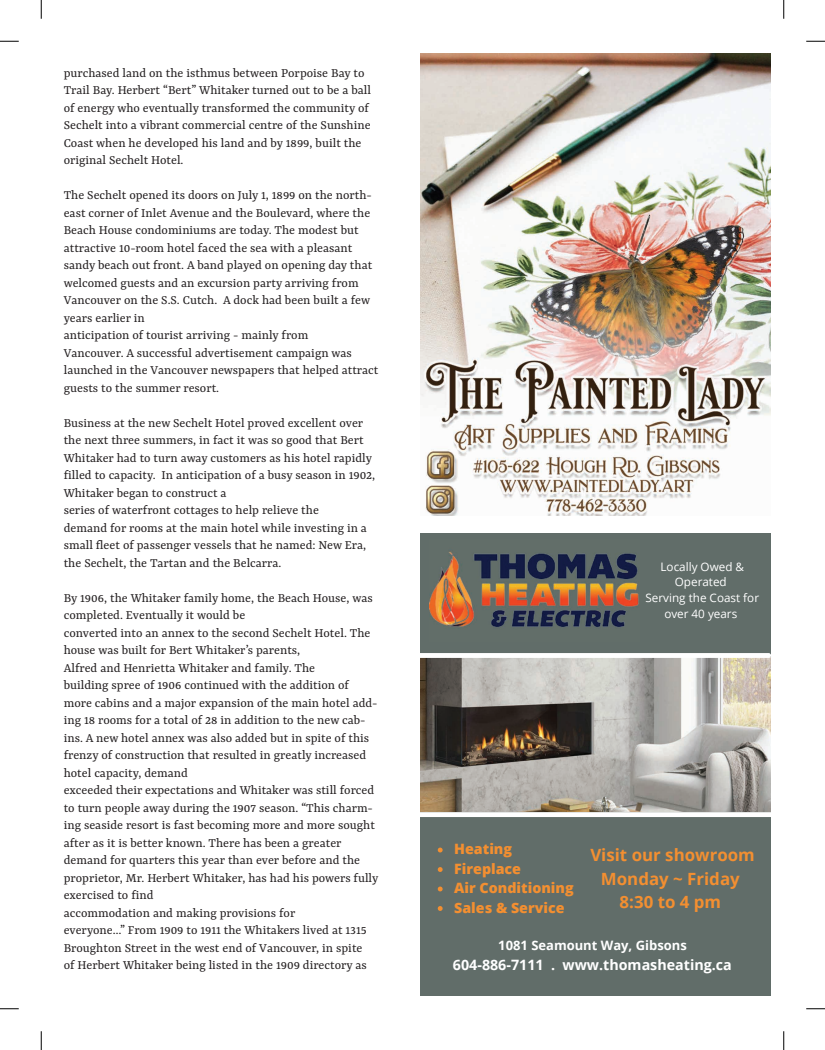
<style>
.page{position:relative;width:825px;height:1050px;background:#fff}
.page>*{position:absolute;margin:0;border:0;box-sizing:border-box;transform-origin:0 0}
.t1{font:700 16.88px/23.4px "Open Sans";color:#f38f31;text-align:center}
.t2{font:800 14.25px/19.5px "Open Sans";color:#f38f31}
.t3{font:700 14.25px "Open Sans";color:#fff}
.t4{font:13.75px/17.5px "Yrsa";color:#231f20}
.t5{font:700 13px "Open Sans";color:#fff}
.t6{font:11.75px/15.6px "Open Sans";color:#fff;text-align:center}
</style>
<div class="page">
<img style="left:420px;top:54px;width:351px;height:462px">
<div style="left:420px;top:534px;width:351px;height:462px;background:#616d69"></div>
<img style="left:420px;top:658px;width:351px;height:154px">
<img style="left:430px;top:552px;width:209px;height:75px">
<svg style="left:438px;top:848px;width:5px;height:4px"></svg>
<svg style="left:438px;top:867px;width:5px;height:5px"></svg>
<svg style="left:438px;top:887px;width:5px;height:4px"></svg>
<svg style="left:438px;top:906px;width:5px;height:5px"></svg>
<svg style="left:420px;top:653px;width:351px;height:5px;background:#fcfbfb"></svg>
<svg style="left:420px;top:812px;width:351px;height:5px;background:#f9faf9"></svg>
<svg style="left:0;top:40px;width:19px;height:2px"></svg>
<svg style="left:806px;top:40px;width:19px;height:2px"></svg>
<svg style="left:0;top:1008px;width:19px;height:2px"></svg>
<svg style="left:806px;top:1008px;width:19px;height:2px"></svg>
<svg style="left:40px;top:0;width:2px;height:19px"></svg>
<svg style="left:40px;top:1031px;width:2px;height:19px"></svg>
<svg style="left:783px;top:0;width:2px;height:19px"></svg>
<svg style="left:783px;top:1031px;width:2px;height:19px"></svg>
<p class="t4" style="left:64px;top:65px;width:309px">purchased land on the isthmus between Porpoise Bay to Trail Bay. Herbert “Bert” Whitaker turned out to be a ball of energy who eventually transformed the community of Sechelt into a vibrant commercial centre of the Sunshine Coast when he developed his land and by 1899, built the original Sechelt Hotel.</p>
<p class="t4" style="left:64px;top:187px;width:316px">The Sechelt opened its doors on July 1, 1899 on the north&shy;east corner of Inlet Avenue and the Boulevard, where the Beach House condominiums are today. The modest but attractive 10-room hotel faced the sea with a pleasant sandy beach out front. A band played on opening day that welcomed guests and an excursion party arriving from Vancouver on the S.S. Cutch. A dock had been built a few years earlier in<br>anticipation of tourist arriving - mainly from<br>Vancouver. A successful advertisement campaign was launched in the Vancouver newspapers that helped attract guests to the summer resort.</p>
<p class="t4" style="left:64px;top:415px;width:313px">Business at the new Sechelt Hotel proved excellent over the next three summers, in fact it was so good that Bert Whitaker had to turn away customers as his hotel rapidly filled to capacity. In anticipation of a busy season in 1902, Whitaker began to construct a<br>series of waterfront cottages to help relieve the<br>demand for rooms at the main hotel while investing in a small fleet of passenger vessels that he named: New Era, the Sechelt, the Tartan and the Belcarra.</p>
<p class="t4" style="left:64px;top:590px;width:316px">By 1906, the Whitaker family home, the Beach House, was completed. Eventually it would be<br>converted into an annex to the second Sechelt Hotel. The house was built for Bert Whitaker’s parents,<br>Alfred and Henrietta Whitaker and family. The<br>building spree of 1906 continued with the addition of more cabins and a major expansion of the main hotel add&shy;ing 18 rooms for a total of 28 in addition to the new cab&shy;ins. A new hotel annex was also added but in spite of this frenzy of construction that resulted in greatly increased hotel capacity, demand<br>exceeded their expectations and Whitaker was still forced to turn people away during the 1907 season. “This charm&shy;ing seaside resort is fast becoming more and more sought after as it is better known. There has been a greater demand for quarters this year than ever before and the proprietor, Mr. Herbert Whitaker, has had his powers fully exercised to find<br>accommodation and making provisions for<br>everyone…” From 1909 to 1911 the Whitakers lived at 1315<br>Broughton Street in the west end of Vancouver, in spite<br>of Herbert Whitaker being listed in the 1909 directory as</p>
<p class="t6" style="left:646px;top:558px;width:115px">Locally Owed &amp;<br>Operated<br>Serving the Coast for over 40 years</p>
<p class="t2" style="left:454px;top:839px;width:121px">Heating<br>Fireplace<br>Air Conditioning<br>Sales &amp; Service</p>
<p class="t5" style="left:498px;top:936px;width:190px">1081 Seamount Way, Gibsons</p>
<p class="t3" style="left:453px;top:954px;width:280px">604-886-7111 . www.thomasheating.ca</p>
<p class="t1" style="left:590px;top:843px;width:166px">Visit our showroom<br>Monday ~ Friday<br>8:30 to 4 pm</p>
</div>
